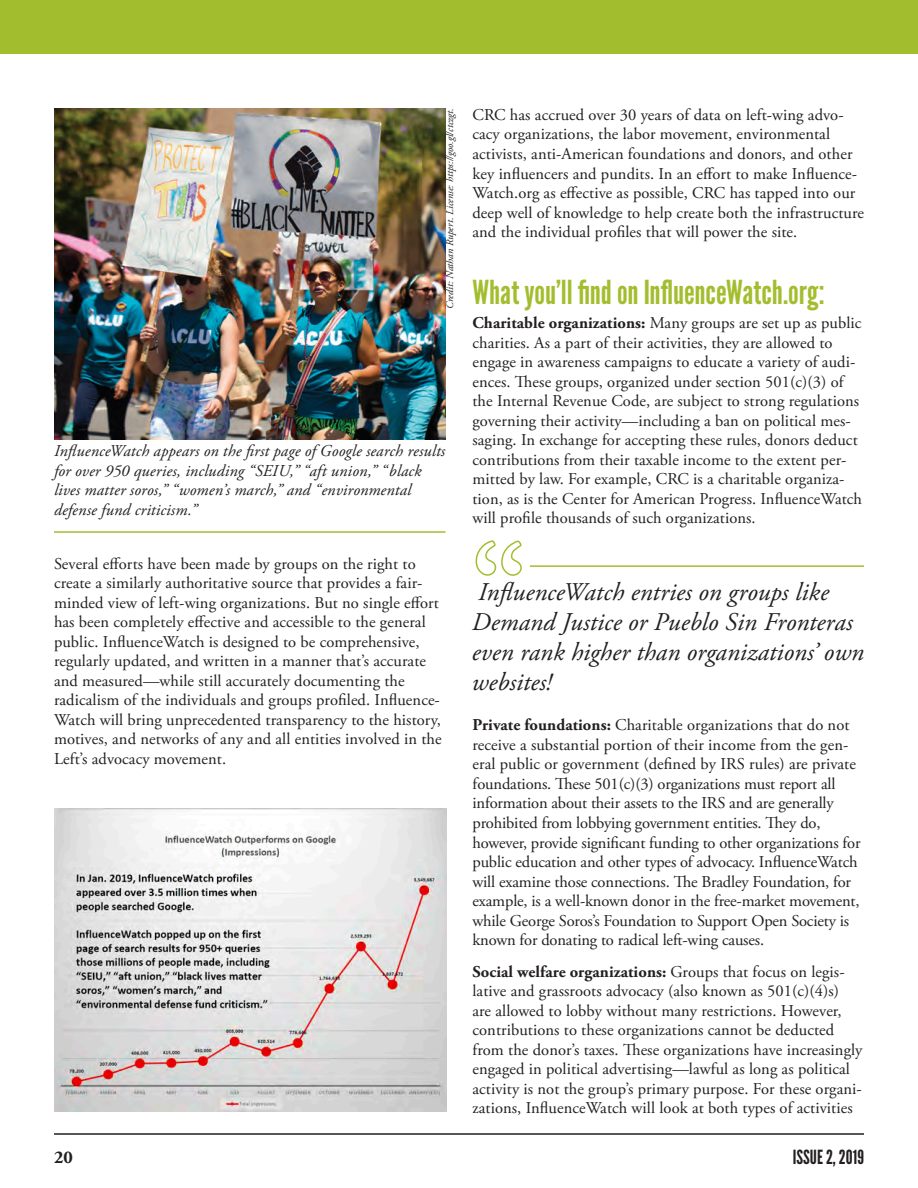
<style>
.page{position:relative;width:918px;height:1188px;background:#fff}
.page>*{position:absolute;margin:0;border:0;box-sizing:border-box;transform-origin:0 0}
.Subhead_24_Bright_Gr{font:33px "League Gothic";letter-spacing:-.005em;color:#a2be2f}
.Quote_Bright_Green{font:italic 25.5px/30px "Adobe Garamond Pro";letter-spacing:.005em;color:#231f20}
.t1{font:19.5px "League Gothic";color:#231f20}
.t2{font:700 18px "Adobe Garamond Pro";color:#231f20}
.Body_11_13{font:16.5px/19.5px "Adobe Garamond Pro";letter-spacing:.005em;color:#231f20}
.Caption_w_line_Brigh{font:italic 16.5px/19.5px "Adobe Garamond Pro";letter-spacing:.01em;color:#231f20}
.credits{font:italic 10.5px "Adobe Garamond Pro";color:#231f20}
.s1{font-weight:700}
</style>
<div class="page">
<hr style="left:54px;top:1133px;width:810px;height:2px;background:#231f20">
<div style="left:0;top:0;width:918px;height:54px;background:#a2be2f"></div>
<hr style="left:472px;top:565px;width:392px;height:2px;background:#a2be2f">
<div style="left:472px;top:536px;width:58px;height:40px;background:#fff"></div>
<svg style="left:475px;top:540px;width:47px;height:36px"></svg>
<hr style="left:54px;top:531px;width:392px;height:2px;background:#a2be2f">
<img style="left:54px;top:108px;width:392px;height:331px">
<img style="left:55px;top:808px;width:391px;height:304px">
<p class="credits" style="left:443px;top:309px;width:202px;rotate:-90deg">Credit: Nathan Rupert. License: https://goo.gl/ctczgt.</p>
<p class="Caption_w_line_Brigh" style="left:54px;top:442px;width:393px">InfluenceWatch appears on the first page of Google search results for over 950 queries, including “SEIU,” “aft union,” “black lives matter soros,” “women’s march,” and “environmental defense fund criticism.”</p>
<p class="Body_11_13" style="left:54px;top:554px;width:389px">Several efforts have been made by groups on the right to create a similarly authoritative source that provides a fair&shy;minded view of left-wing organizations. But no single effort has been completely effective and accessible to the general public. InfluenceWatch is designed to be comprehensive, regularly updated, and written in a manner that’s accurate and measured—while still accurately documenting the radicalism of the individuals and groups profiled. Influence-Watch will bring unprecedented transparency to the history, motives, and networks of any and all entities involved in the Left’s advocacy movement.</p>
<p class="Body_11_13" style="left:473px;top:106px;width:393px">CRC has accrued over 30 years of data on left-wing advo&shy;cacy organizations, the labor movement, environmental activists, anti-American foundations and donors, and other key influencers and pundits. In an effort to make Influence-Watch.org as effective as possible, CRC has tapped into our deep well of knowledge to help create both the infrastructure and the individual profiles that will power the site.</p>
<p class="Subhead_24_Bright_Gr" style="left:472px;top:274px;width:354px">What you’ll find on InfluenceWatch.org:</p>
<p class="Body_11_13" style="left:472px;top:314px;width:391px"><span class="s1">Charitable organizations:</span> Many groups are set up as public charities. As a part of their activities, they are allowed to engage in awareness campaigns to educate a variety of audi&shy;ences. These groups, organized under section 501(c)(3) of the Internal Revenue Code, are subject to strong regulations governing their activity—including a ban on political mes&shy;saging. In exchange for accepting these rules, donors deduct contributions from their taxable income to the extent per&shy;mitted by law. For example, CRC is a charitable organiza&shy;tion, as is the Center for American Progress. InfluenceWatch will profile thousands of such organizations.</p>
<p class="Quote_Bright_Green" style="left:472px;top:578px;width:394px">InfluenceWatch entries on groups like<br>Demand Justice or Pueblo Sin Fronteras even rank higher than organizations’ own websites!</p>
<p class="Body_11_13" style="left:472px;top:716px;width:390px"><span class="s1">Private foundations:</span> Charitable organizations that do not receive a substantial portion of their income from the gen&shy;eral public or government (defined by IRS rules) are private foundations. These 501(c)(3) organizations must report all information about their assets to the IRS and are generally prohibited from lobbying government entities. They do, however, provide significant funding to other organizations for public education and other types of advocacy. InfluenceWatch will examine those connections. The Bradley Foundation, for example, is a well-known donor in the free-market movement, while George Soros’s Foundation to Support Open Society is known for donating to radical left-wing causes.</p>
<p class="Body_11_13" style="left:472px;top:962px;width:392px"><span class="s1">Social welfare organizations:</span> Groups that focus on legis&shy;lative and grassroots advocacy (also known as 501(c)(4)s)<br>are allowed to lobby without many restrictions. However, contributions to these organizations cannot be deducted from the donor’s taxes. These organizations have increasingly engaged in political advertising—lawful as long as political activity is not the group’s primary purpose. For these organi&shy;zations, InfluenceWatch will look at both types of activities</p>
<p class="t2" style="left:54px;top:1147px;width:20px">20</p>
<p class="t1" style="left:793px;top:1146px;width:73px">ISSUE 2, 2019</p>
</div>
